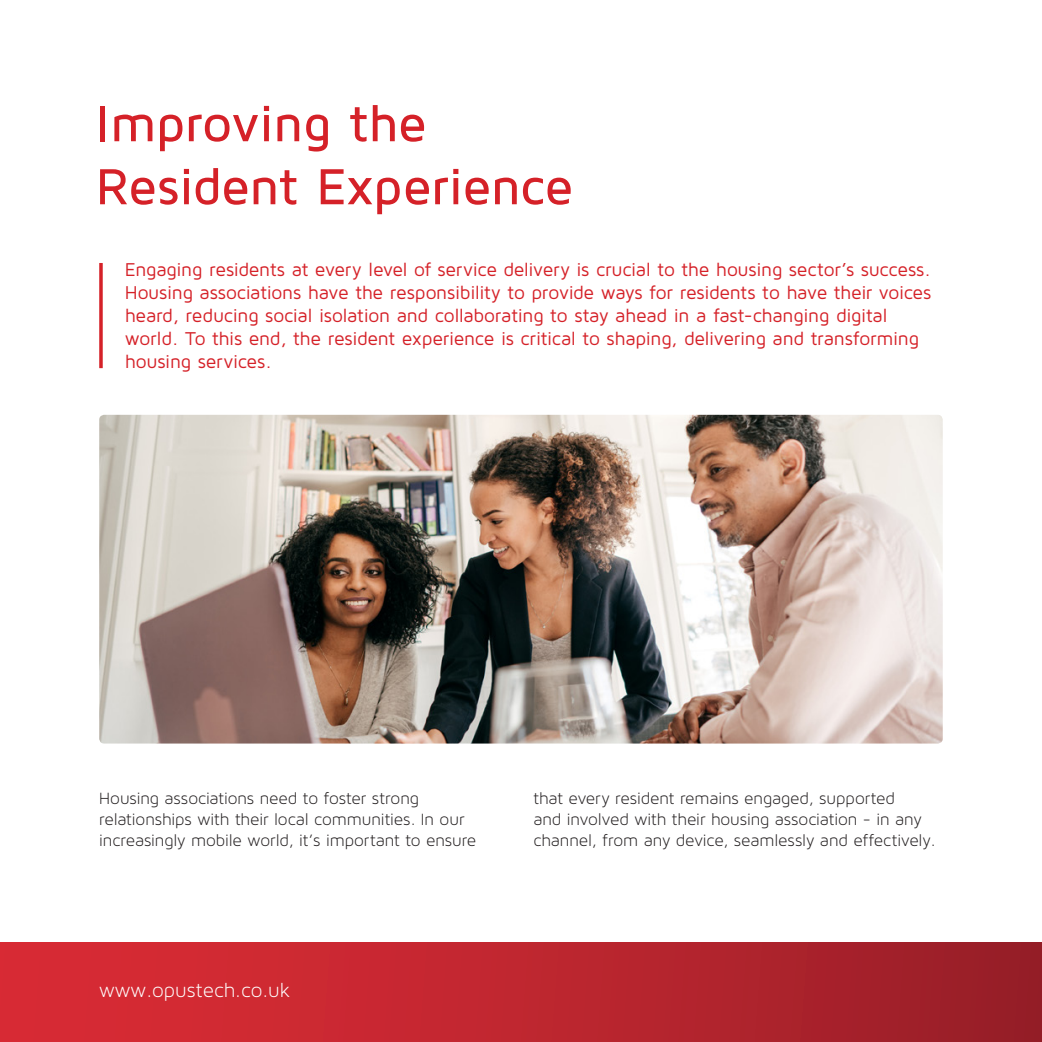
<style>
.page{position:relative;width:1042px;height:1042px;background:#fff}
.page>*{position:absolute;margin:0;border:0;box-sizing:border-box;transform-origin:0 0}
.t1{font:500 52.5px/63px "Maven Pro";letter-spacing:-.015em;color:#d52128}
.t2{font:21px "Maven Pro Light 300";color:#fff}
.t3{font:19.25px/23.1px "Maven Pro";letter-spacing:-.015em;color:#d52128}
.t4{font:17.5px/21px "Maven Pro Light 300";letter-spacing:-.01em;color:#231f20}
</style>
<div class="page">
<div style="left:0;top:943px;width:1042px;height:99px;background:linear-gradient(to right,#df2c36,#991f28)"></div>
<svg style="left:99px;top:263px;width:4px;height:105px"></svg>
<img style="left:99px;top:415px;width:844px;height:328px">
<p class="t1" style="left:95px;top:90px;width:479px">Improving the<br>Resident Experience</p>
<p class="t3" style="left:125px;top:257px;width:808px">Engaging residents at every level of service delivery is crucial to the housing sector’s success.<br>Housing associations have the responsibility to provide ways for residents to have their voices heard, reducing social isolation and collaborating to stay ahead in a fast-changing digital world. To this end, the resident experience is critical to shaping, delivering and transforming housing services.</p>
<p class="t4" style="left:99px;top:788px;width:379px">Housing associations need to foster strong relationships with their local communities. In our increasingly mobile world, it’s important to ensure</p>
<p class="t4" style="left:533px;top:788px;width:404px">that every resident remains engaged, supported<br>and involved with their housing association - in any channel, from any device, seamlessly and effectively.</p>
<p class="t2" style="left:99px;top:978px;width:192px">www.opustech.co.uk</p>
</div>
